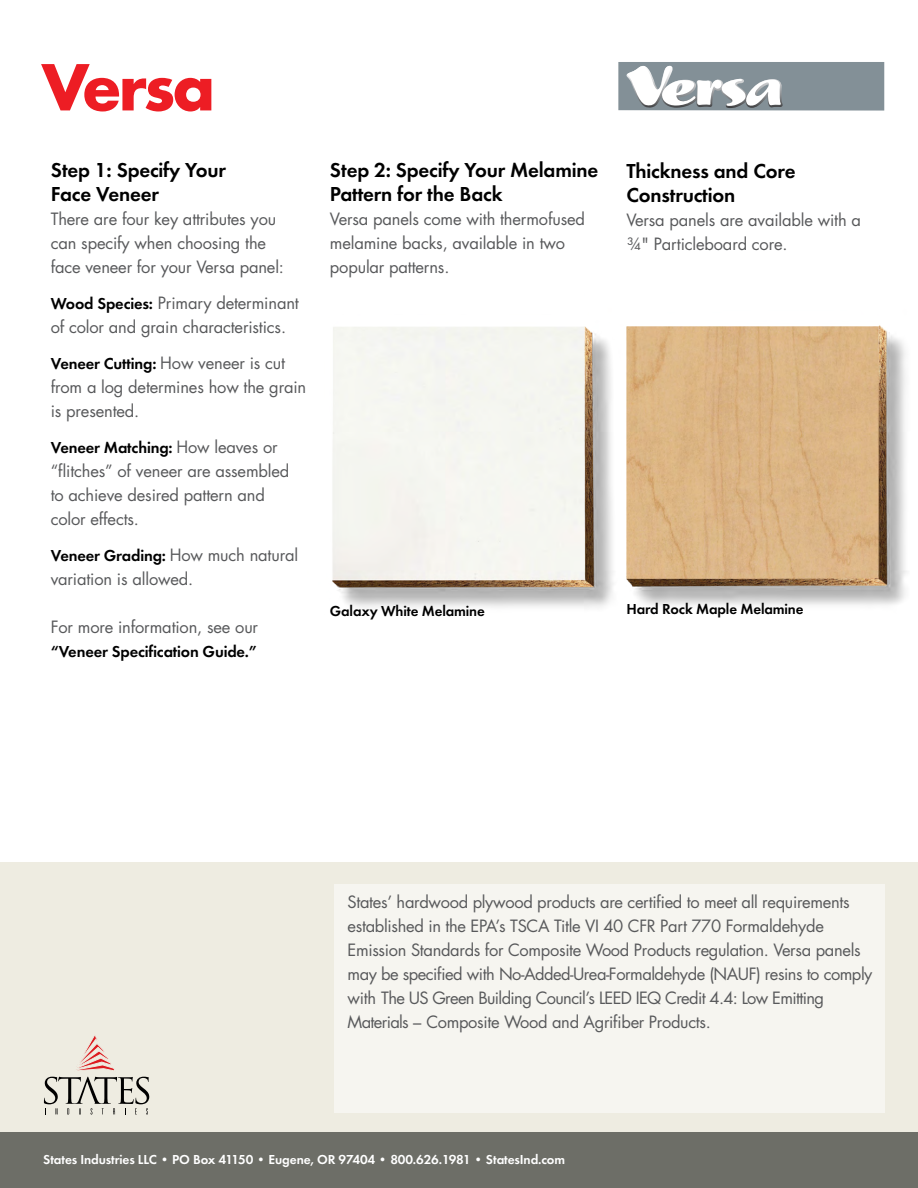
<style>
.page{position:relative;width:918px;height:1188px;background:#fff}
.page>*{position:absolute;margin:0;border:0;box-sizing:border-box;transform-origin:0 0}
.t1{font:700 61.5px "Futura Std";letter-spacing:-.04em;color:#ed1d24}
.t2{font:600 21px "Futura";letter-spacing:-.01em;color:#000}
.t3{font:16.5px/24px "Futura Std";letter-spacing:-.01em;color:#58595b}
.t4{font:600 16.5px "Futura";letter-spacing:-.01em;color:#000}
.t5{font:600 15px "Futura";letter-spacing:-.01em;color:#000}
.t6{font:600 13.5px "Futura";letter-spacing:-.01em;color:#fff}
.s1{font-family:"Futura";font-weight:600;color:#000}
</style>
<div class="page">
<div style="left:0;top:862px;width:918px;height:326px;background:#eeece1"></div>
<div style="left:0;top:1132px;width:918px;height:56px;background:#6d6e67"></div>
<svg style="left:76px;top:1035px;width:39px;height:36px"></svg>
<svg style="left:44px;top:1077px;width:105px;height:37px"></svg>
<div style="left:334px;top:884px;width:550px;height:229px;background:#f6f5f0"></div>
<div style="left:618px;top:62px;width:266px;height:49px;background:#839097"></div>
<svg style="left:626px;top:66px;width:157px;height:42px"></svg>
<img style="left:332px;top:325px;width:575px;height:283px">
<p class="t1" style="left:42px;top:46px;width:175px">Versa</p>
<p class="t2" style="left:51px;top:157px;width:177px">Step 1: Specify Your</p>
<p class="t2" style="left:51px;top:181px;width:110px">Face Veneer</p>
<p class="t3" style="left:51px;top:207px;width:227px">There are four key attributes you</p>
<p class="t3" style="left:51px;top:231px;width:217px">can specify when choosing the</p>
<p class="t3" style="left:51px;top:255px;width:235px">face veneer for your Versa panel:</p>
<p class="t3" style="left:51px;top:291px;width:250px"><span class="s1">Wood Species:</span> Primary determinant of color and grain characteristics.</p>
<p class="t3" style="left:51px;top:351px;width:257px"><span class="s1">Veneer Cutting:</span> How veneer is cut from a log determines how the grain is presented.</p>
<p class="t3" style="left:51px;top:435px;width:240px"><span class="s1">Veneer Matching:</span> How leaves or “flitches” of veneer are assembled</p>
<p class="t3" style="left:51px;top:483px;width:216px">to achieve desired pattern and</p>
<p class="t3" style="left:51px;top:507px;width:90px">color effects.</p>
<p class="t3" style="left:51px;top:543px;width:249px"><span class="s1">Veneer Grading:</span> How much natural variation is allowed.</p>
<p class="t3" style="left:51px;top:615px;width:209px">For more information, see our</p>
<p class="t4" style="left:51px;top:641px;width:208px">“Veneer Specification Guide.”</p>
<p class="t2" style="left:330px;top:157px;width:270px">Step 2: Specify Your Melamine</p>
<p class="t2" style="left:330px;top:181px;width:174px">Pattern for the Back</p>
<p class="t3" style="left:330px;top:207px;width:257px">Versa panels come with thermofused melamine backs, available in two popular patterns.</p>
<p class="t2" style="left:626px;top:158px;width:171px">Thickness and Core</p>
<p class="t2" style="left:626px;top:182px;width:110px">Construction</p>
<p class="t3" style="left:626px;top:208px;width:236px">Versa panels are available with a</p>
<p class="t3" style="left:626px;top:232px;width:163px">¾" Particleboard core.</p>
<p class="t5" style="left:330px;top:602px;width:156px">Galaxy White Melamine</p>
<p class="t5" style="left:626px;top:600px;width:179px">Hard Rock Maple Melamine</p>
<p class="t3" style="left:348px;top:891px;width:526px">States’ hardwood plywood products are certified to meet all requirements established in the EPA’s TSCA Title VI 40 CFR Part 770 Formaldehyde Emission Standards for Composite Wood Products regulation. Versa panels may be specified with No-Added-Urea-Formaldehyde (NAUF) resins to comply with The US Green Building Council’s LEED IEQ Credit 4.4: Low Emitting Materials – Composite Wood and Agrifiber Products.</p>
<p class="t6" style="left:43px;top:1151px;width:523px">States Industries LLC • PO Box 41150 • Eugene, OR 97404 • 800.626.1981 • StatesInd.com</p>
</div>
